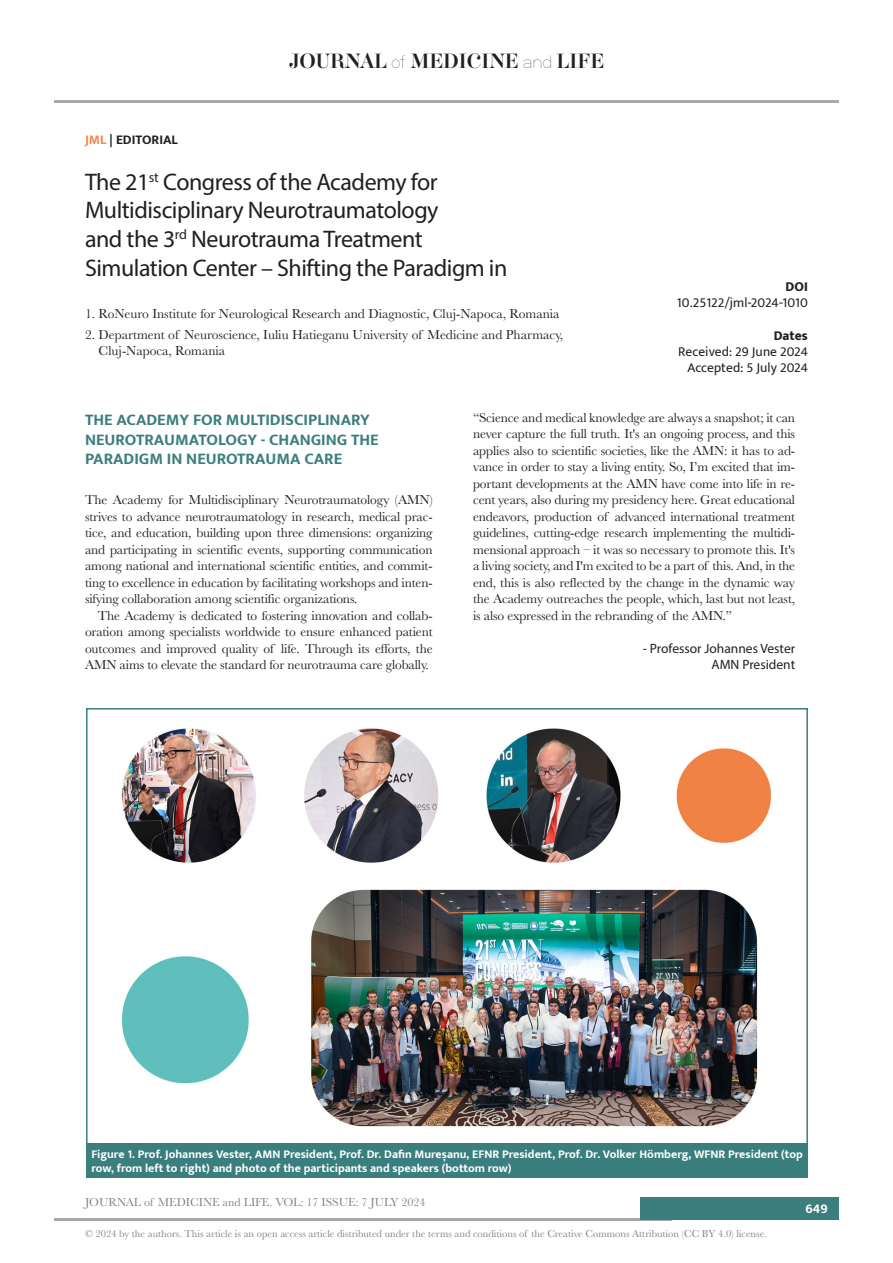
<style>
.page{position:relative;width:893px;height:1263px;background:#fff}
.page>*{position:absolute;margin:0;border:0;box-sizing:border-box;transform-origin:0 0}
.t1{font:24px/28.8px "Myriad Pro";letter-spacing:-.02em;color:#231f20}
.t2{font:18px "Aker Brygge Display";color:#231f20}
.t3{font:700 16.5px/19.8px "Mukta";color:#3b7e7e}
.t4{font:13.5px/16.5px "Baskerville";letter-spacing:-.01em;color:#231f20;text-align:justify}
.t5{font:13.5px/16.2px "Mukta";letter-spacing:.005em;color:#231f20;text-align:right}
.t6{font:13.5px "Myriad Pro";color:#231f20}
.t7{font:700 13.5px "Mukta";color:#231f20}
.t8{font:800 13.5px "Mukta";color:#231f20}
.t9{font:700 13.5px "Mukta";color:#fff}
.legenda_tabel{font:700 12px/14.4px "Mukta";color:#fff}
.t10{font:12px "Baskerville";color:#808285}
.t11{font:10.5px "Baskerville";color:#808285}
.s1{font-family:"Neubau Grotesk Lei"}
.s2{color:#f5854c}
</style>
<div class="page">
<hr style="left:54px;top:100px;width:785px;height:2px;background:#a8a9ad">
<hr style="left:54px;top:1218px;width:618px;height:2px;background:#a8a9ad">
<div style="left:641px;top:1198px;width:198px;height:22px;background:#3b7e7e"></div>
<div style="left:86px;top:1144px;width:722px;height:34px;background:#3b7e7e"></div>
<img style="left:121px;top:728px;width:650px;height:399px">
<div style="left:86px;top:708px;width:722px;height:436px;border:2px solid #3b7e7e"></div>
<h2 class="t2" style="left:289px;top:49px;width:317px">JOURNAL <span class="s1">of</span> MEDICINE <span class="s1">and</span> LIFE</h2>
<p class="t7" style="left:85px;top:132px;width:94px"><span class="s2">JML</span> | EDITORIAL</p>
<p class="t1" style="left:85px;top:167px;width:424px">The 21<sup>st</sup> Congress of the Academy for Multidisciplinary Neurotraumatology<br>and the 3<sup>rd</sup> Neurotrauma Treatment Simulation Center – Shifting the Paradigm in</p>
<p class="t4" style="left:85px;top:306px;width:476px">1. RoNeuro Institute for Neurological Research and Diagnostic, Cluj-Napoca, Romania</p>
<p class="t4" style="left:99px;top:326px;width:466px;text-indent:-14px">2. Department of Neuroscience, Iuliu Hatieganu University of Medicine and Pharmacy,<br>Cluj-Napoca, Romania</p>
<p class="t8" style="left:786px;top:279px;width:24px">DOI</p>
<p class="t5" style="left:677px;top:295px;width:133px">10.25122/jml-2024-1010</p>
<p class="t8" style="left:774px;top:327px;width:36px">Dates</p>
<p class="t5" style="left:678px;top:343px;width:131px">Received: 29 June 2024<br>Accepted: 5 July 2024</p>
<p class="t3" style="left:85px;top:409px;width:295px">THE ACADEMY FOR MULTIDISCIPLINARY<br>NEUROTRAUMATOLOGY - CHANGING THE<br>PARADIGM IN NEUROTRAUMA CARE</p>
<p class="t4" style="left:85px;top:492px;width:349px">The Academy for Multidisciplinary Neurotraumatology (AMN) strives to advance neurotraumatology in research, medical prac&shy;tice, and education, building upon three dimensions: organizing and participating in scientific events, supporting communication among national and international scientific entities, and commit&shy;ting to excellence in education by facilitating workshops and inten&shy;sifying collaboration among scientific organizations.</p>
<p class="t4" style="left:85px;top:607px;width:349px;text-indent:13px">The Academy is dedicated to fostering innovation and collab&shy;oration among specialists worldwide to ensure enhanced patient outcomes and improved quality of life. Through its efforts, the AMN aims to elevate the standard for neurotrauma care globally.</p>
<p class="t4" style="left:473px;top:409px;width:324px">“Science and medical knowledge are always a snapshot; it can never capture the full truth. It's an ongoing process, and this applies also to scientific societies, like the AMN: it has to ad&shy;vance in order to stay a living entity. So, I’m excited that im&shy;portant developments at the AMN have come into life in re&shy;cent years, also during my presidency here. Great educational endeavors, production of advanced international treatment guidelines, cutting-edge research implementing the multidi&shy;mensional approach – it was so necessary to promote this. It's a living society, and I'm excited to be a part of this. And, in the end, this is also reflected by the change in the dynamic way the Academy outreaches the people, which, last but not least, is also expressed in the rebranding of the AMN.”</p>
<p class="t6" style="left:643px;top:640px;width:154px">- Professor Johannes Vester</p>
<p class="t6" style="left:712px;top:656px;width:85px">AMN President</p>
<p class="legenda_tabel" style="left:91px;top:1147px;width:713px">Figure 1. Prof. Johannes Vester, AMN President, Prof. Dr. Dafin Mureșanu, EFNR President, Prof. Dr. Volker Hömberg, WFNR President (top row, from left to right) and photo of the participants and speakers (bottom row)</p>
<p class="t10" style="left:85px;top:1195px;width:342px">JOURNAL of MEDICINE and LIFE. VOL: 17 ISSUE: 7 JULY 2024</p>
<p class="t11" style="left:85px;top:1226px;width:683px">© 2024 by the authors. This article is an open access article distributed under the terms and conditions of the Creative Commons Attribution (CC BY 4.0) license.</p>
<p class="t9" style="left:805px;top:1200px;width:24px">649</p>
</div>
